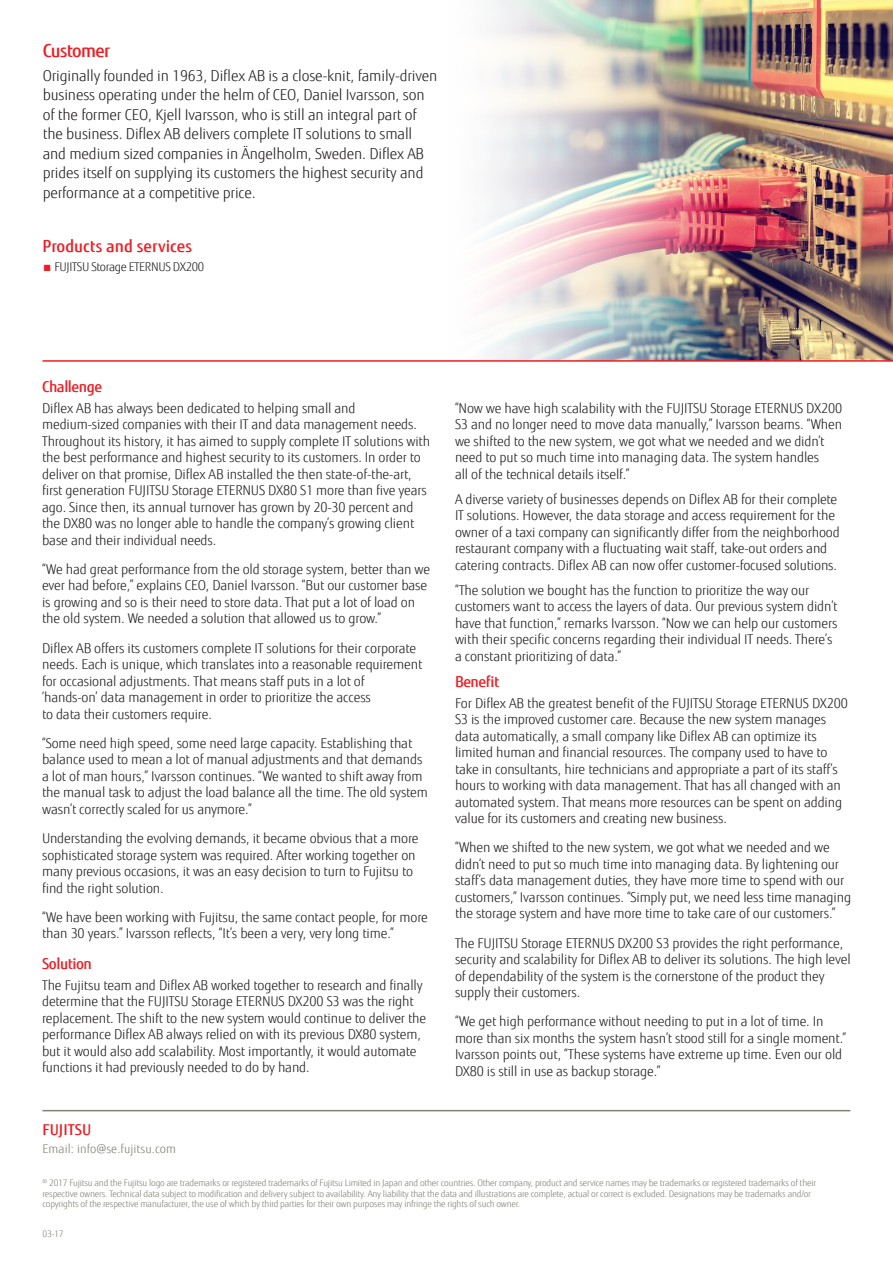
<style>
.page{position:relative;width:893px;height:1263px;background:#fff}
.page>*{position:absolute;margin:0;border:0;box-sizing:border-box;transform-origin:0 0}
.t1{font:500 18px "Fujitsu Sans";letter-spacing:-.03em;color:#ee1d23}
.Bullet{font:500 16.5px "Fujitsu Sans";color:#ee1d23}
.t2{font:300 15px/19.5px "Fujitsu Sans";letter-spacing:-.01em;color:#231f20}
.intro{font:500 15px "Fujitsu Sans";letter-spacing:-.03em;color:#ee1d23}
.intro-2{font:500 15px "Fujitsu Sans";color:#ee1d23}
.t3{font:300 13.5px/16.5px "Fujitsu Sans";letter-spacing:-.01em;color:#231f20}
.Bullet-2{font:300 12px "Fujitsu Sans";letter-spacing:-.03em;color:#231f20}
.intro-3{font:300 12px "Fujitsu Sans";letter-spacing:.005em;color:#818178}
.intro-4{font:300 9px/10.5px "Fujitsu Sans";letter-spacing:-.02em;color:#818178}
.s1{color:#ee1d23}
</style>
<div class="page">
<img style="left:753px;top:0;width:140px;height:360px">
<img style="left:487px;top:0;width:266px;height:360px">
<hr style="left:43px;top:360px;width:850px;height:2px;background:#ee1d23">
<hr style="left:43px;top:1110px;width:807px;height:1px;background:#818178">
<p class="t1" style="left:43px;top:39px;width:69px">Customer</p>
<p class="t2" style="left:43px;top:66px;width:396px">Originally founded in 1963, Diflex AB is a close-knit, family-driven business operating under the helm of CEO, Daniel Ivarsson, son of the former CEO, Kjell Ivarsson, who is still an integral part of the business. Diflex AB delivers complete IT solutions to small and medium sized companies in Ängelholm, Sweden. Diflex AB prides itself on supplying its customers the highest security and performance at a competitive price.</p>
<p class="Bullet" style="left:43px;top:236px;width:151px">Products and services</p>
<p class="Bullet-2" style="left:43px;top:260px;width:163px"><span class="s1">■</span> FUJITSU Storage ETERNUS DX200</p>
<p class="intro" style="left:42px;top:377px;width:62px">Challenge</p>
<p class="t3" style="left:42px;top:400px;width:390px">Diflex AB has always been dedicated to helping small and medium-sized companies with their IT and data management needs.<br>Throughout its history, it has aimed to supply complete IT solutions with the best performance and highest security to its customers. In order to deliver on that promise, Diflex AB installed the then state-of-the-art, first generation FUJITSU Storage ETERNUS DX80 S1 more than five years ago. Since then, its annual turnover has grown by 20-30 percent and the DX80 was no longer able to handle the company’s growing client base and their individual needs.</p>
<p class="t3" style="left:42px;top:561px;width:390px">“We had great performance from the old storage system, better than we ever had before,” explains CEO, Daniel Ivarsson. “But our customer base is growing and so is their need to store data. That put a lot of load on the old system. We needed a solution that allowed us to grow.”</p>
<p class="t3" style="left:42px;top:640px;width:382px">Diflex AB offers its customers complete IT solutions for their corporate needs. Each is unique, which translates into a reasonable requirement for occasional adjustments. That means staff puts in a lot of ‘hands-on’ data management in order to prioritize the access<br>to data their customers require.</p>
<p class="t3" style="left:42px;top:735px;width:387px">“Some need high speed, some need large capacity. Establishing that balance used to mean a lot of manual adjustments and that demands a lot of man hours,” Ivarsson continues. “We wanted to shift away from the manual task to adjust the load balance all the time. The old system wasn’t correctly scaled for us anymore.”</p>
<p class="t3" style="left:42px;top:830px;width:378px">Understanding the evolving demands, it became obvious that a more sophisticated storage system was required. After working together on many previous occasions, it was an easy decision to turn to Fujitsu to find the right solution.</p>
<p class="t3" style="left:42px;top:909px;width:387px">“We have been working with Fujitsu, the same contact people, for more than 30 years.” Ivarsson reflects, “It’s been a very, very long time.”</p>
<p class="intro" style="left:42px;top:954px;width:51px">Solution</p>
<p class="t3" style="left:42px;top:977px;width:386px">The Fujitsu team and Diflex AB worked together to research and finally determine that the FUJITSU Storage ETERNUS DX200 S3 was the right replacement. The shift to the new system would continue to deliver the performance Diflex AB always relied on with its previous DX80 system, but it would also add scalability. Most importantly, it would automate functions it had previously needed to do by hand.</p>
<p class="intro-2" style="left:43px;top:1120px;width:50px">FUJITSU</p>
<p class="intro-3" style="left:43px;top:1142px;width:135px">Email: info@se.fujitsu.com</p>
<p class="t3" style="left:455px;top:400px;width:389px">“Now we have high scalability with the FUJITSU Storage ETERNUS DX200<br>S3 and no longer need to move data manually,” Ivarsson beams. “When we shifted to the new system, we got what we needed and we didn’t need to put so much time into managing data. The system handles<br>all of the technical details itself.”</p>
<p class="t3" style="left:455px;top:491px;width:386px">A diverse variety of businesses depends on Diflex AB for their complete IT solutions. However, the data storage and access requirement for the owner of a taxi company can significantly differ from the neighborhood restaurant company with a fluctuating wait staff, take-out orders and catering contracts. Diflex AB can now offer customer-focused solutions.</p>
<p class="t3" style="left:455px;top:582px;width:384px">“The solution we bought has the function to prioritize the way our customers want to access the layers of data. Our previous system didn’t have that function,” remarks Ivarsson. “Now we can help our customers with their specific concerns regarding their individual IT needs. There’s a constant prioritizing of data.”</p>
<p class="intro" style="left:455px;top:672px;width:46px">Benefit</p>
<p class="t3" style="left:455px;top:695px;width:394px">For Diflex AB the greatest benefit of the FUJITSU Storage ETERNUS DX200<br>S3 is the improved customer care. Because the new system manages data automatically, a small company like Diflex AB can optimize its limited human and financial resources. The company used to have to take in consultants, hire technicians and appropriate a part of its staff’s hours to working with data management. That has all changed with an automated system. That means more resources can be spent on adding value for its customers and creating new business.</p>
<p class="t3" style="left:455px;top:839px;width:398px">“When we shifted to the new system, we got what we needed and we didn’t need to put so much time into managing data. By lightening our staff’s data management duties, they have more time to spend with our customers,” Ivarsson continues. “Simply put, we need less time managing the storage system and have more time to take care of our customers.”</p>
<p class="t3" style="left:455px;top:935px;width:397px">The FUJITSU Storage ETERNUS DX200 S3 provides the right performance, security and scalability for Diflex AB to deliver its solutions. The high level of dependability of the system is the cornerstone of the product they supply their customers.</p>
<p class="t3" style="left:455px;top:1013px;width:393px">“We get high performance without needing to put in a lot of time. In more than six months the system hasn’t stood still for a single moment.” Ivarsson points out, “These systems have extreme up time. Even our old DX80 is still in use as backup storage.”</p>
<p class="intro-4" style="left:43px;top:1178px;width:775px">© 2017 Fujitsu and the Fujitsu logo are trademarks or registered trademarks of Fujitsu Limited in Japan and other countries. Other company, product and service names may be trademarks or registered trademarks of their respective owners. Technical data subject to modification and delivery subject to availability. Any liability that the data and illustrations are complete, actual or correct is excluded. Designations may be trademarks and/or copyrights of the respective manufacturer, the use of which by third parties for their own purposes may infringe the rights of such owner.</p>
<p class="intro-4" style="left:43px;top:1228px;width:23px">03-17</p>
</div>
